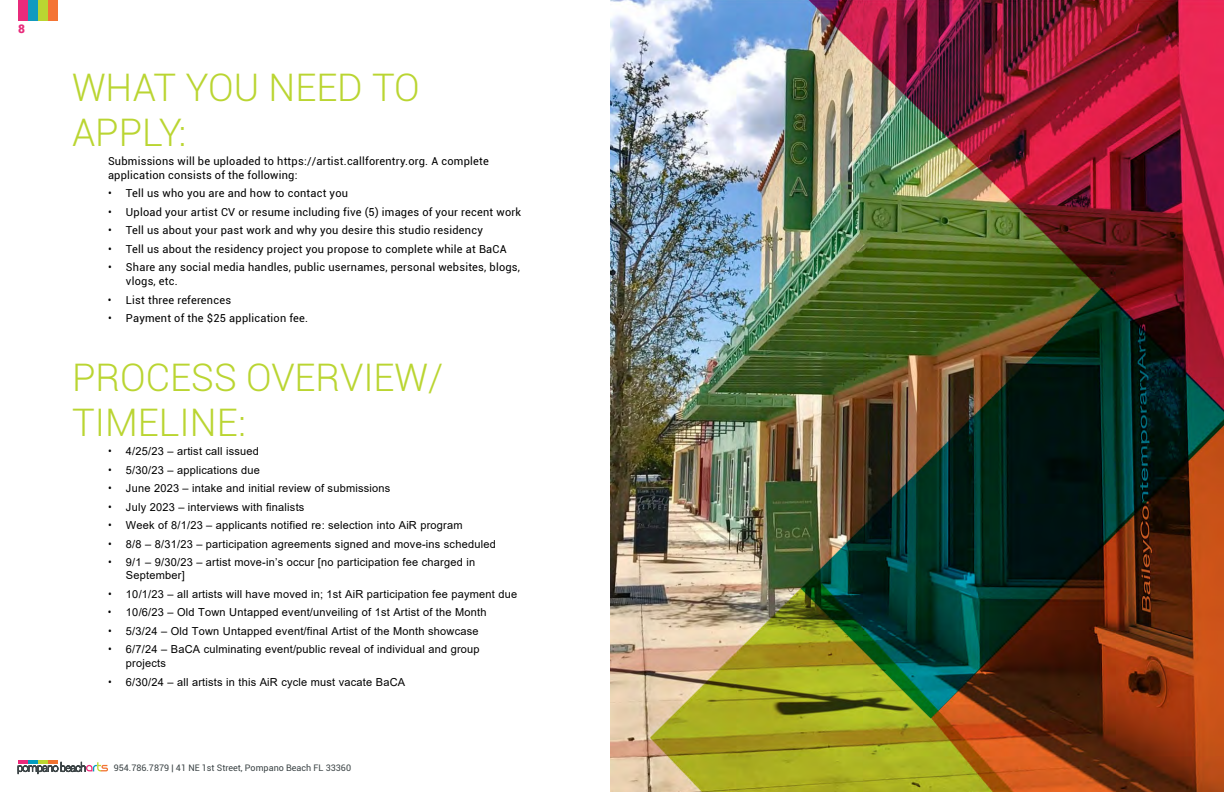
<style>
.page{position:relative;width:1224px;height:792px;background:#fff}
.page>*{position:absolute;margin:0;border:0;box-sizing:border-box;transform-origin:0 0}
.t1{font:300 38px/45.6px "Roboto";color:#bad532}
.t2{font:900 12px "Roboto";color:#e82b7b}
.t3{font:11px/13.2px "Arial";letter-spacing:.02em;color:#000}
.t4{font:11px/14px "Roboto";letter-spacing:.02em;color:#000}
.t5{font:9px "Roboto";color:#3d4547}
.s1{font-family:"Roboto"}
</style>
<div class="page">
<div style="left:18px;top:0;width:10px;height:21px;background:#e82b7b"></div>
<div style="left:28px;top:0;width:10px;height:21px;background:#129abf"></div>
<div style="left:38px;top:0;width:10px;height:21px;background:#bad532"></div>
<div style="left:48px;top:0;width:10px;height:21px;background:#f47434"></div>
<svg style="left:18px;top:762px;width:90px;height:12px"></svg>
<hr style="left:18px;top:760px;width:10px;height:4px;background:#ed297a">
<hr style="left:28px;top:760px;width:10px;height:4px;background:#009cbf">
<hr style="left:38px;top:760px;width:10px;height:4px;background:#bdd630">
<hr style="left:48px;top:760px;width:10px;height:4px;background:#f27330">
<img style="left:610px;top:0;width:614px;height:792px">
<p class="t2" style="left:18px;top:20px;width:8px">8</p>
<h1 class="t1" style="left:72px;top:63px;width:349px">WHAT YOU NEED TO<br>APPLY:</h1>
<p class="t4" style="left:108px;top:153px;width:382px">Submissions will be uploaded to https://artist.callforentry.org. A complete application consists of the following:</p>
<p class="t4" style="left:108px;top:186px;width:242px">• Tell us who you are and how to contact you</p>
<p class="t4" style="left:108px;top:204px;width:415px">• Upload your artist CV or resume including five (5) images of your recent work</p>
<p class="t4" style="left:108px;top:223px;width:376px">• Tell us about your past work and why you desire this studio residency</p>
<p class="t4" style="left:108px;top:241px;width:400px">• Tell us about the residency project you propose to complete while at BaCA</p>
<p class="t4" style="left:126px;top:260px;width:396px;text-indent:-18px">• Share any social media handles, public usernames, personal websites, blogs, vlogs, etc.</p>
<p class="t4" style="left:108px;top:292px;width:125px">• List three references</p>
<p class="t4" style="left:108px;top:311px;width:202px">• Payment of the $25 application fee.</p>
<h1 class="t1" style="left:72px;top:353px;width:373px">PROCESS OVERVIEW/<br>TIMELINE:</h1>
<p class="t3" style="left:108px;top:445px;width:153px"><span class="s1">•</span> 4/25/23 – artist call issued</p>
<p class="t3" style="left:108px;top:463px;width:153px"><span class="s1">•</span> 5/30/23 – applications due</p>
<p class="t3" style="left:108px;top:482px;width:284px"><span class="s1">•</span> June 2023 – intake and initial review of submissions</p>
<p class="t3" style="left:108px;top:500px;width:198px"><span class="s1">•</span> July 2023 – interviews with finalists</p>
<p class="t3" style="left:108px;top:519px;width:356px"><span class="s1">•</span> Week of 8/1/23 – applicants notified re: selection into AiR program</p>
<p class="t3" style="left:108px;top:537px;width:389px"><span class="s1">•</span> 8/8 – 8/31/23 – participation agreements signed and move-ins scheduled</p>
<p class="t3" style="left:126px;top:556px;width:351px;text-indent:-18px"><span class="s1">•</span> 9/1 – 9/30/23 – artist move-in’s occur [no participation fee charged in<br>September]</p>
<p class="t3" style="left:108px;top:587px;width:411px"><span class="s1">•</span> 10/1/23 – all artists will have moved in; 1st AiR participation fee payment due</p>
<p class="t3" style="left:108px;top:606px;width:380px"><span class="s1">•</span> 10/6/23 – Old Town Untapped event/unveiling of 1st Artist of the Month</p>
<p class="t3" style="left:108px;top:624px;width:372px"><span class="s1">•</span> 5/3/24 – Old Town Untapped event/final Artist of the Month showcase</p>
<p class="t3" style="left:126px;top:643px;width:355px;line-height:13.8px;text-indent:-18px"><span class="s1">•</span> 6/7/24 – BaCA culminating event/public reveal of individual and group projects</p>
<p class="t3" style="left:108px;top:675px;width:299px"><span class="s1">•</span> 6/30/24 – all artists in this AiR cycle must vacate BaCA</p>
<p class="t5" style="left:114px;top:762px;width:239px">954.786.7879 | 41 NE 1st Street, Pompano Beach FL 33360</p>
</div>
